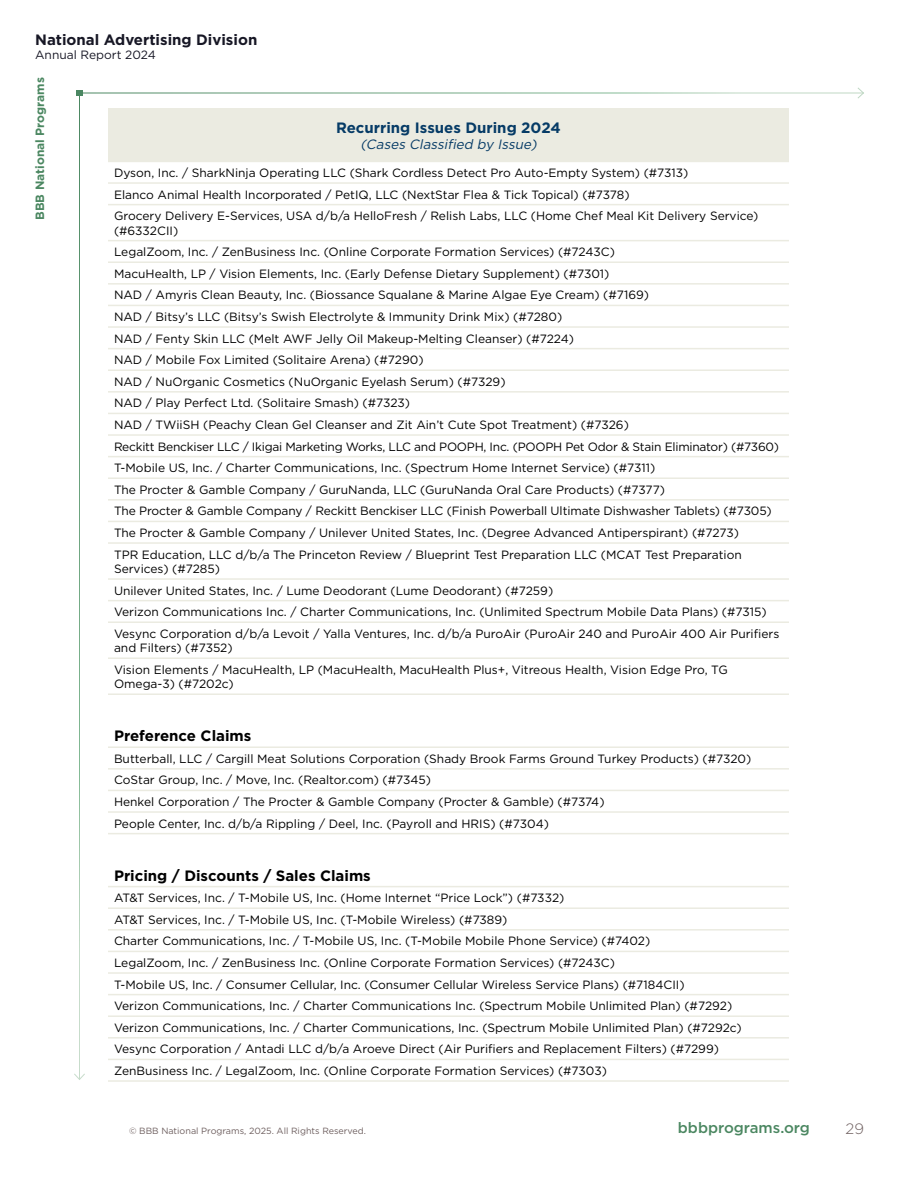
<style>
.page{position:relative;width:918px;height:1188px;background:#fff}
.page>*{position:absolute;margin:0;border:0;box-sizing:border-box;transform-origin:0 0}
.t1{font:700 15px "Gotham";color:#000}
.t2{font:700 15px "Gotham";color:#171725}
.t3{font:700 15px "Gotham";color:#063b66}
.t4{font:500 15px "Gotham";color:#4b8761}
.t5{font:300 15px "Gotham";color:#6e5f5f}
.t6{font:italic 13.5px "Gotham";color:#063b66}
.t7{font:12px/21.6px "Gotham";color:#000}
.t8{font:700 12px "Gotham";color:#4b8761}
.t9{font:12px "Gotham";color:#171725}
.t10{font:9px "Gotham";color:#6e5f5f}
</style>
<div class="page">
<svg style="left:857px;top:87px;width:7px;height:12px"></svg>
<svg style="left:76px;top:90px;width:6px;height:6px"></svg>
<svg style="left:74px;top:1073px;width:11px;height:7px"></svg>
<div style="left:108px;top:109px;width:681px;height:52px;background:#ebebe1"></div>
<hr style="left:108px;top:108px;width:681px;height:2px;background:#ebebe1">
<hr style="left:108px;top:161px;width:681px;height:1px;background:#ebebe1">
<hr style="left:108px;top:182px;width:681px;height:2px;background:#ebebe1">
<hr style="left:108px;top:204px;width:681px;height:1px;background:#ebebe1">
<hr style="left:108px;top:240px;width:681px;height:1px;background:#ebebe1">
<hr style="left:108px;top:261px;width:681px;height:2px;background:#ebebe1">
<hr style="left:108px;top:283px;width:681px;height:2px;background:#ebebe1">
<hr style="left:108px;top:305px;width:681px;height:1px;background:#ebebe1">
<hr style="left:108px;top:326px;width:681px;height:2px;background:#ebebe1">
<hr style="left:108px;top:348px;width:681px;height:1px;background:#ebebe1">
<hr style="left:108px;top:369px;width:681px;height:2px;background:#ebebe1">
<hr style="left:108px;top:391px;width:681px;height:2px;background:#ebebe1">
<hr style="left:108px;top:413px;width:681px;height:1px;background:#ebebe1">
<hr style="left:108px;top:434px;width:681px;height:2px;background:#ebebe1">
<hr style="left:108px;top:456px;width:681px;height:1px;background:#ebebe1">
<hr style="left:108px;top:477px;width:681px;height:2px;background:#ebebe1">
<hr style="left:108px;top:499px;width:681px;height:2px;background:#ebebe1">
<hr style="left:108px;top:521px;width:681px;height:1px;background:#ebebe1">
<hr style="left:108px;top:542px;width:681px;height:2px;background:#ebebe1">
<hr style="left:108px;top:578px;width:681px;height:2px;background:#ebebe1">
<hr style="left:108px;top:600px;width:681px;height:1px;background:#ebebe1">
<hr style="left:108px;top:621px;width:681px;height:2px;background:#ebebe1">
<hr style="left:108px;top:657px;width:681px;height:2px;background:#ebebe1">
<hr style="left:108px;top:693px;width:681px;height:2px;background:#ebebe1">
<hr style="left:108px;top:746px;width:681px;height:2px;background:#ebebe1">
<hr style="left:108px;top:768px;width:681px;height:2px;background:#ebebe1">
<hr style="left:108px;top:790px;width:681px;height:1px;background:#ebebe1">
<hr style="left:108px;top:811px;width:681px;height:2px;background:#ebebe1">
<hr style="left:108px;top:833px;width:681px;height:1px;background:#ebebe1">
<hr style="left:108px;top:886px;width:681px;height:1px;background:#ebebe1">
<hr style="left:108px;top:907px;width:681px;height:2px;background:#ebebe1">
<hr style="left:108px;top:929px;width:681px;height:2px;background:#ebebe1">
<hr style="left:108px;top:951px;width:681px;height:1px;background:#ebebe1">
<hr style="left:108px;top:972px;width:681px;height:2px;background:#ebebe1">
<hr style="left:108px;top:994px;width:681px;height:1px;background:#ebebe1">
<hr style="left:108px;top:1015px;width:681px;height:2px;background:#ebebe1">
<hr style="left:108px;top:1037px;width:681px;height:2px;background:#ebebe1">
<hr style="left:108px;top:1059px;width:681px;height:1px;background:#ebebe1">
<hr style="left:108px;top:1080px;width:681px;height:2px;background:#ebebe1">
<p class="t2" style="left:35px;top:30px;width:224px">National Advertising Division</p>
<p class="t9" style="left:35px;top:47px;width:122px">Annual Report 2024</p>
<p class="t8" style="left:32px;top:220px;width:144px;rotate:-90deg">BBB National Programs</p>
<p class="t3" style="left:336px;top:118px;width:226px">Recurring Issues During 2024</p>
<p class="t6" style="left:360px;top:136px;width:181px">(Cases Classified by Issue)</p>
<p class="t7" style="left:114px;top:162px;width:646px">Dyson, Inc. / SharkNinja Operating LLC (Shark Cordless Detect Pro Auto-Empty System) (#7313)<br>Elanco Animal Health Incorporated / PetIQ, LLC (NextStar Flea &amp; Tick Topical) (#7378)<br>Grocery Delivery E-Services, USA d/b/a HelloFresh / Relish Labs, LLC (Home Chef Meal Kit Delivery Service)</p>
<p class="t7" style="left:114px;top:219px;width:667px">(#6332CII)<br>LegalZoom, Inc. / ZenBusiness Inc. (Online Corporate Formation Services) (#7243C)<br>MacuHealth, LP / Vision Elements, Inc. (Early Defense Dietary Supplement) (#7301)<br>NAD / Amyris Clean Beauty, Inc. (Biossance Squalane &amp; Marine Algae Eye Cream) (#7169)<br>NAD / Bitsy’s LLC (Bitsy’s Swish Electrolyte &amp; Immunity Drink Mix) (#7280)<br>NAD / Fenty Skin LLC (Melt AWF Jelly Oil Makeup-Melting Cleanser) (#7224)<br>NAD / Mobile Fox Limited (Solitaire Arena) (#7290)<br>NAD / NuOrganic Cosmetics (NuOrganic Eyelash Serum) (#7329)<br>NAD / Play Perfect Ltd. (Solitaire Smash) (#7323)<br>NAD / TWiiSH (Peachy Clean Gel Cleanser and Zit Ain’t Cute Spot Treatment) (#7326)<br>Reckitt Benckiser LLC / Ikigai Marketing Works, LLC and POOPH, Inc. (POOPH Pet Odor &amp; Stain Eliminator) (#7360)<br>T-Mobile US, Inc. / Charter Communications, Inc. (Spectrum Home Internet Service) (#7311)<br>The Procter &amp; Gamble Company / GuruNanda, LLC (GuruNanda Oral Care Products) (#7377)<br>The Procter &amp; Gamble Company / Reckitt Benckiser LLC (Finish Powerball Ultimate Dishwasher Tablets) (#7305)<br>The Procter &amp; Gamble Company / Unilever United States, Inc. (Degree Advanced Antiperspirant) (#7273)<br>TPR Education, LLC d/b/a The Princeton Review / Blueprint Test Preparation LLC (MCAT Test Preparation</p>
<p class="t7" style="left:114px;top:558px;width:667px">Services) (#7285)<br>Unilever United States, Inc. / Lume Deodorant (Lume Deodorant) (#7259)<br>Verizon Communications Inc. / Charter Communications, Inc. (Unlimited Spectrum Mobile Data Plans) (#7315)<br>Vesync Corporation d/b/a Levoit / Yalla Ventures, Inc. d/b/a PuroAir (PuroAir 240 and PuroAir 400 Air Purifiers</p>
<p class="t7" style="left:114px;top:637px;width:615px">and Filters) (#7352)<br>Vision Elements / MacuHealth, LP (MacuHealth, MacuHealth Plus+, Vitreous Health, Vision Edge Pro, TG</p>
<p class="t7" style="left:114px;top:673px;width:121px">Omega-3) (#7202c)</p>
<p class="t1" style="left:114px;top:726px;width:139px">Preference Claims</p>
<p class="t7" style="left:114px;top:748px;width:639px">Butterball, LLC / Cargill Meat Solutions Corporation (Shady Brook Farms Ground Turkey Products) (#7320)<br>CoStar Group, Inc. / Move, Inc. (Realtor.com) (#7345)<br>Henkel Corporation / The Procter &amp; Gamble Company (Procter &amp; Gamble) (#7374)<br>People Center, Inc. d/b/a Rippling / Deel, Inc. (Payroll and HRIS) (#7304)</p>
<p class="t1" style="left:114px;top:865px;width:258px">Pricing / Discounts / Sales Claims</p>
<p class="t7" style="left:114px;top:887px;width:629px">AT&amp;T Services, Inc. / T-Mobile US, Inc. (Home Internet “Price Lock”) (#7332)<br>AT&amp;T Services, Inc. / T-Mobile US, Inc. (T-Mobile Wireless) (#7389)<br>Charter Communications, Inc. / T-Mobile US, Inc. (T-Mobile Mobile Phone Service) (#7402)<br>LegalZoom, Inc. / ZenBusiness Inc. (Online Corporate Formation Services) (#7243C)<br>T-Mobile US, Inc. / Consumer Cellular, Inc. (Consumer Cellular Wireless Service Plans) (#7184CII)<br>Verizon Communications, Inc. / Charter Communications Inc. (Spectrum Mobile Unlimited Plan) (#7292)<br>Verizon Communications, Inc. / Charter Communications, Inc. (Spectrum Mobile Unlimited Plan) (#7292c)<br>Vesync Corporation / Antadi LLC d/b/a Aroeve Direct (Air Purifiers and Replacement Filters) (#7299)<br>ZenBusiness Inc. / LegalZoom, Inc. (Online Corporate Formation Services) (#7303)</p>
<p class="t10" style="left:129px;top:1125px;width:239px">© BBB National Programs, 2025. All Rights Reserved.</p>
<p class="t4" style="left:678px;top:1118px;width:134px">bbbprograms.org</p>
<p class="t5" style="left:846px;top:1119px;width:20px">29</p>
</div>
